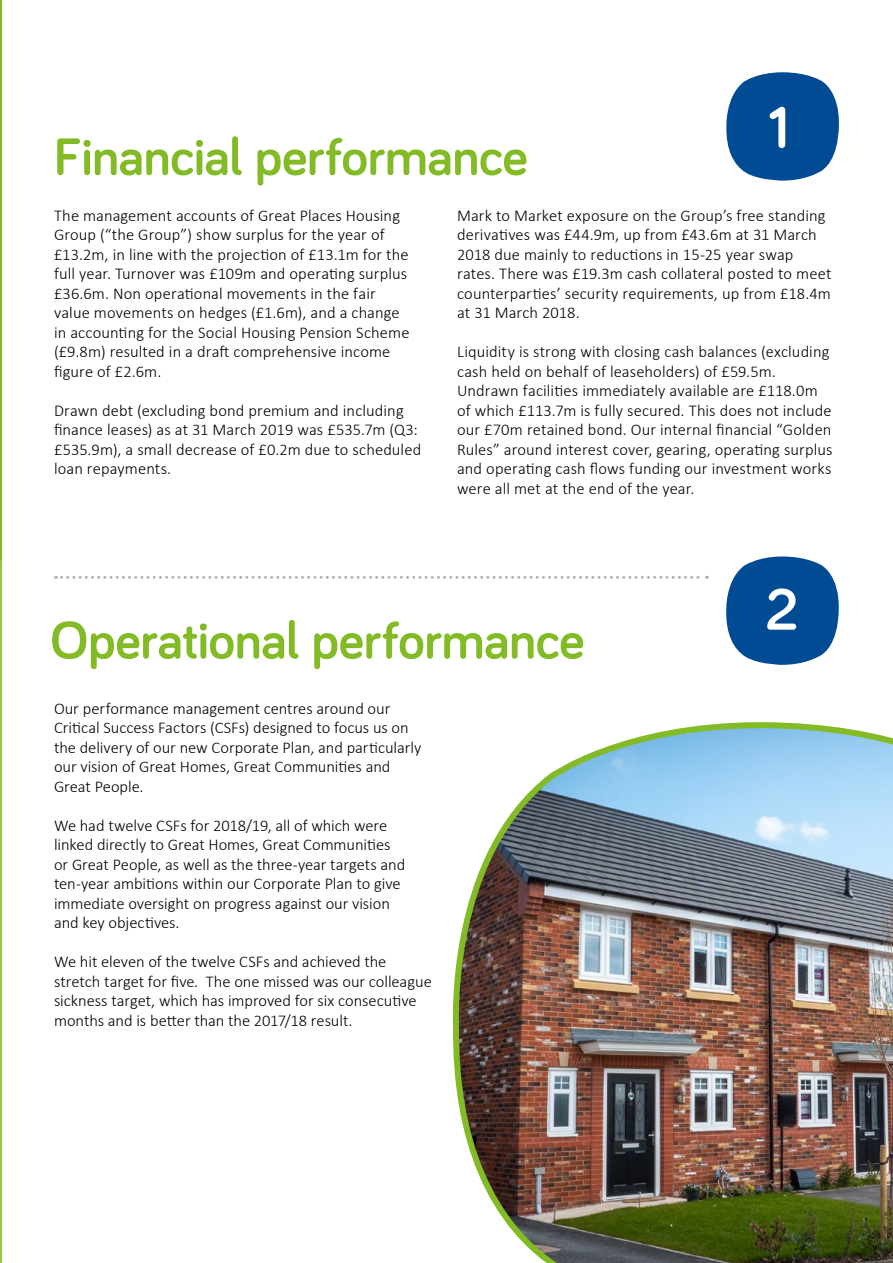
<style>
.page{position:relative;width:893px;height:1263px;background:#fff}
.page>*{position:absolute;margin:0;border:0;box-sizing:border-box;transform-origin:0 0}
.t1{font:700 60px "Bariol";color:#fff}
.t2{font:700 54px "Bariol";letter-spacing:-.01em;color:#83bb26}
.t3{font:300 16.5px/19.5px "Calibri";letter-spacing:.005em;color:#000}
</style>
<div class="page">
<hr style="left:0;top:0;width:1px;height:1263px;background:#83bb26">
<svg style="left:0;top:516px;width:2px;height:747px"></svg>
<svg style="left:726px;top:72px;width:113px;height:109px"></svg>
<svg style="left:726px;top:556px;width:113px;height:109px"></svg>
<svg style="left:56px;top:576px;width:651px;height:3px"></svg>
<img style="left:452px;top:722px;width:441px;height:541px">
<h1 class="t1" style="left:768px;top:86px;width:23px">1</h1>
<h2 class="t2" style="left:54px;top:120px;width:475px">Financial performance</h2>
<p class="t3" style="left:54px;top:205px;width:357px">The management accounts of Great Places Housing Group (“the Group”) show surplus for the year of £13.2m, in line with the projection of £13.1m for the full year. Turnover was £109m and operating surplus £36.6m. Non operational movements in the fair value movements on hedges (£1.6m), and a change in accounting for the Social Housing Pension Scheme (£9.8m) resulted in a draft comprehensive income figure of £2.6m.</p>
<p class="t3" style="left:54px;top:400px;width:369px">Drawn debt (excluding bond premium and including finance leases) as at 31 March 2019 was £535.7m (Q3: £535.9m), a small decrease of £0.2m due to scheduled loan repayments.</p>
<p class="t3" style="left:457px;top:205px;width:376px">Mark to Market exposure on the Group’s free standing derivatives was £44.9m, up from £43.6m at 31 March 2018 due mainly to reductions in 15-25 year swap rates. There was £19.3m cash collateral posted to meet counterparties’ security requirements, up from £18.4m at 31 March 2018.</p>
<p class="t3" style="left:457px;top:342px;width:377px">Liquidity is strong with closing cash balances (excluding cash held on behalf of leaseholders) of £59.5m.<br>Undrawn facilities immediately available are £118.0m of which £113.7m is fully secured. This does not include our £70m retained bond. Our internal financial “Golden Rules” around interest cover, gearing, operating surplus and operating cash flows funding our investment works were all met at the end of the year.</p>
<h2 class="t2" style="left:50px;top:603px;width:536px">Operational performance</h2>
<p class="t3" style="left:54px;top:698px;width:369px">Our performance management centres around our Critical Success Factors (CSFs) designed to focus us on the delivery of our new Corporate Plan, and particularly our vision of Great Homes, Great Communities and Great People.</p>
<p class="t3" style="left:54px;top:815px;width:353px">We had twelve CSFs for 2018/19, all of which were linked directly to Great Homes, Great Communities or Great People, as well as the three-year targets and ten-year ambitions within our Corporate Plan to give immediate oversight on progress against our vision and key objectives.</p>
<p class="t3" style="left:54px;top:952px;width:379px">We hit eleven of the twelve CSFs and achieved the stretch target for five. The one missed was our colleague sickness target, which has improved for six consecutive months and is better than the 2017/18 result.</p>
<h1 class="t1" style="left:765px;top:568px;width:35px">2</h1>
</div>
